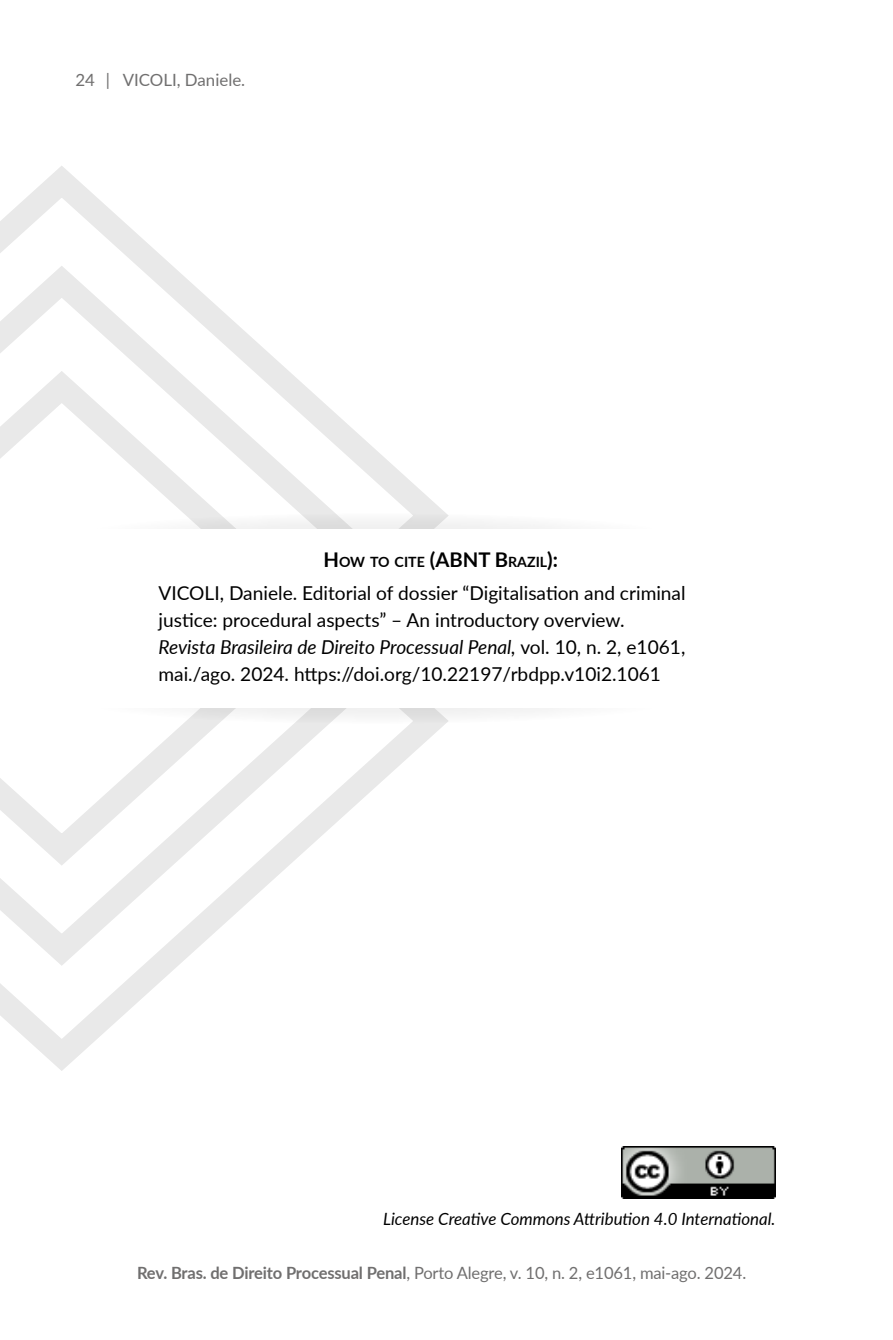
<style>
.page{position:relative;width:893px;height:1340px;background:#fff}
.page>*{position:absolute;margin:0;border:0;box-sizing:border-box;transform-origin:0 0}
.t1{font:19.12px/27px "Lato";color:#000}
.t2{font:16.88px "Lato";letter-spacing:-.01em;color:#706f6f}
.t3{font:italic 16.88px "Lato";color:#000}
.t4{font:700 14.17px "Lato";color:#000}
.s1{font-size:20.25px}
.s2{font-style:italic}
.s3{font-weight:700}
</style>
<div class="page">
<img style="left:622px;top:1146px;width:154px;height:52px">
<svg style="left:0;top:166px;width:154px;height:83px"></svg>
<svg style="left:0;top:249px;width:271px;height:106px"></svg>
<svg style="left:0;top:355px;width:446px;height:716px"></svg>
<svg style="left:74px;top:513px;width:606px;height:47px;fill:#f6f6f6"></svg>
<svg style="left:74px;top:677px;width:606px;height:47px"></svg>
<div style="left:71px;top:529px;width:625px;height:178px;background:#fff"></div>
<p class="t2" style="left:75px;top:67px;width:171px">24 | Vicoli , Daniele.</p>
<p class="t4" style="left:323px;top:551px;width:236px"><span class="s1">H</span> OW TO CITE <span class="s1">(ABNT B</span> RAZIL<span class="s1">):</span></p>
<p class="t1" style="left:158px;top:579px;width:529px">VICOLI, Daniele. Editorial of dossier “Digitalisation and criminal justice: procedural aspects” – An introductory overview.<br><span class="s2">Revista Brasileira de Direito Processual Penal,</span> vol. 10, n. 2, e1061, mai./ago. 2024. https://doi.org/10.22197/rbdpp.v10i2.1061</p>
<p class="t3" style="left:383px;top:1206px;width:394px">License Creative Commons Attribution 4.0 International.</p>
<p class="t2" style="left:137px;top:1260px;width:611px"><span class="s3">Rev. Bras. de Direito Processual Penal</span>, Porto Alegre, v. 10, n. 2, e1061, mai-ago. 2024.</p>
</div>
